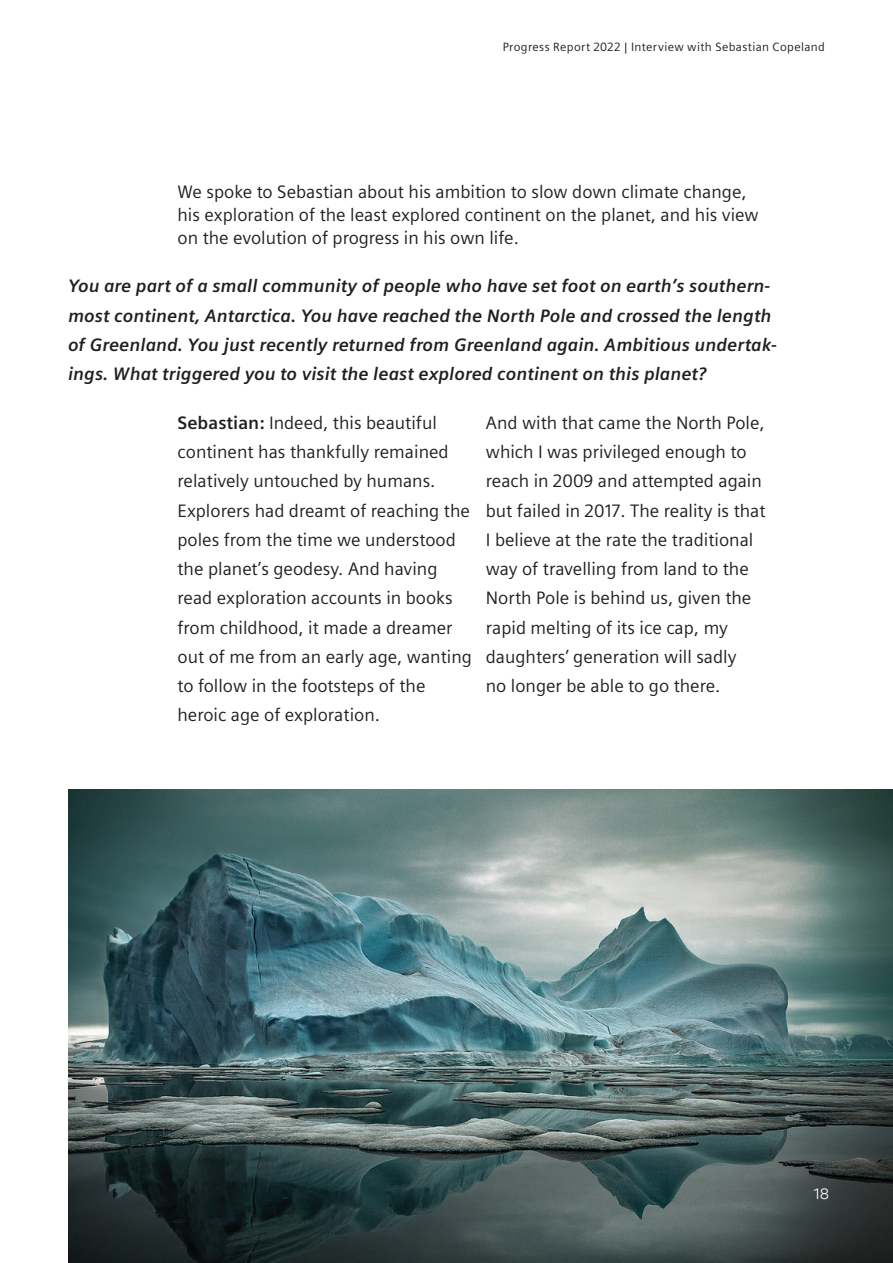
<style>
.page{position:relative;width:893px;height:1263px;background:#fff}
.page>*{position:absolute;margin:0;border:0;box-sizing:border-box;transform-origin:0 0}
._04__Body_text__10pt{font:18px/29.2px "Siemens Sans";color:#231f20}
._04__Body_text_highl{font:italic 700 18px/29.2px "Siemens Sans";color:#231f20}
._01__Introtext__18pt{font:18px/23.4px "Siemens Sans";color:#231f20}
._09__Page_numbers__1{font:15px "Siemens Progress";color:#fff}
._09__Running_header{font:12px "Siemens Sans";letter-spacing:.03em;color:#231f20}
.s1{font-weight:700}
</style>
<div class="page">
<img style="left:68px;top:790px;width:825px;height:473px">
<p class="_09__Running_header" style="left:503px;top:41px;width:324px">Progress Report 2022 | Interview with Sebastian Copeland</p>
<p class="_01__Introtext__18pt" style="left:178px;top:180px;width:583px">We spoke to Sebastian about his ambition to slow down climate change, his exploration of the least explored continent on the planet, and his view on the evolution of progress in his own life.</p>
<p class="_04__Body_text_highl" style="left:68px;top:272px;width:710px">You are part of a small community of people who have set foot on earth’s southern&shy;most continent, Antarctica. You have reached the North Pole and crossed the length of Greenland. You just recently returned from Greenland again. Ambitious undertak&shy;ings. What triggered you to visit the least explored continent on this planet?</p>
<p class="_04__Body_text__10pt" style="left:486px;top:408px;width:281px">And with that came the North Pole, which I was privileged enough to reach in 2009 and attempted again but failed in 2017. The reality is that</p>
<p class="_04__Body_text__10pt" style="left:486px;top:525px;width:269px">I believe at the rate the traditional way of travelling from land to the North Pole is behind us, given the rapid melting of its ice cap, my daughters’ generation will sadly</p>
<p class="_04__Body_text__10pt" style="left:486px;top:671px;width:236px">no longer be able to go there.</p>
<p class="_04__Body_text__10pt" style="left:178px;top:408px;width:296px"><span class="s1">Sebastian:</span> Indeed, this beautiful continent has thankfully remained relatively untouched by humans.<br>Explorers had dreamt of reaching the poles from the time we understood the planet’s geodesy. And having read exploration accounts in books from childhood, it made a dreamer out of me from an early age, wanting to follow in the footsteps of the heroic age of exploration.</p>
<p class="_09__Page_numbers__1" style="left:813px;top:1184px;width:17px">18</p>
</div>
